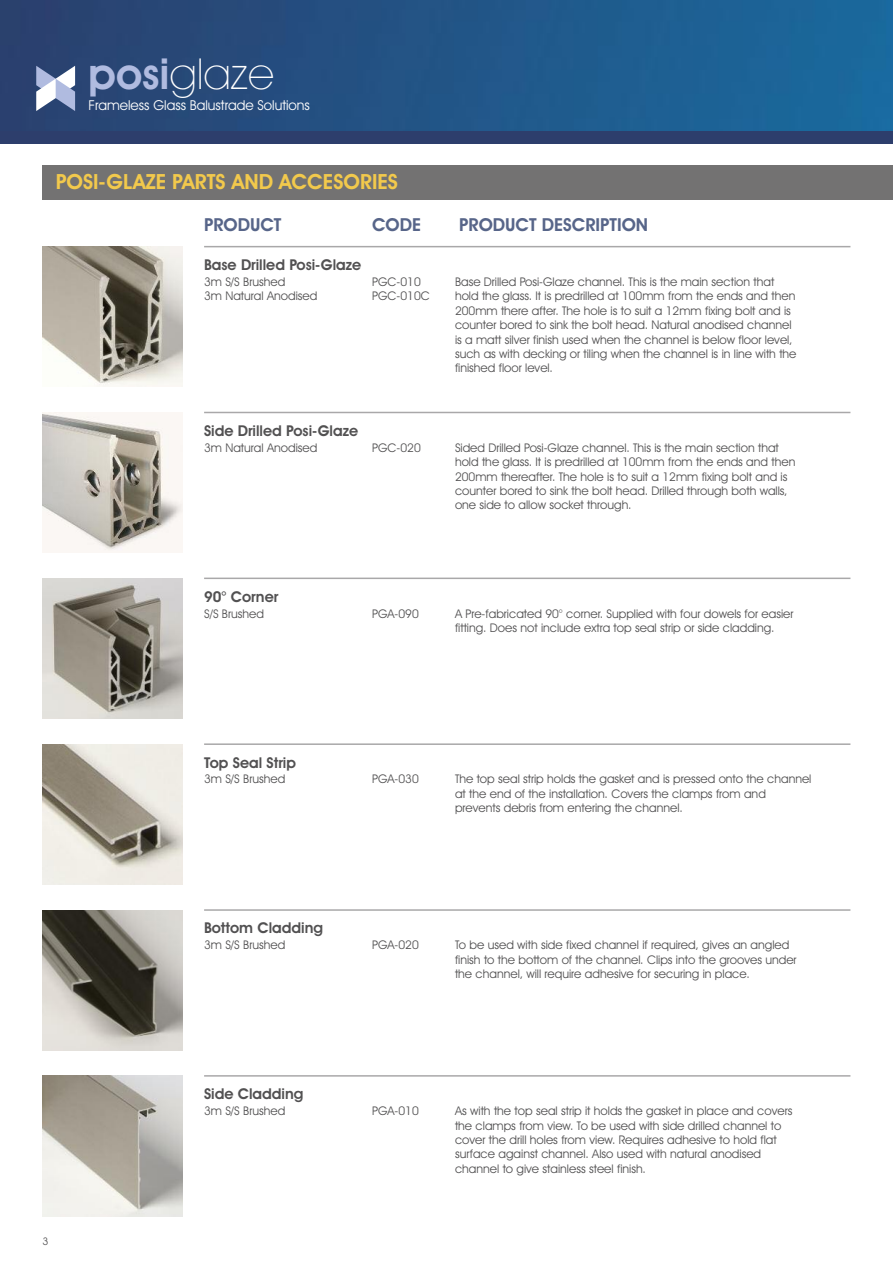
<style>
.page{position:relative;width:893px;height:1263px;background:#fff}
.page>*{position:absolute;margin:0;border:0;box-sizing:border-box;transform-origin:0 0}
.t1{font:200 42.9px "Avant Garde IT Cby BT";color:#fff}
.t2{font:600 21px "Avant Garde IT Cby BT";color:#f2c94c}
.t3{font:600 18px "Avant Garde IT Cby BT";color:#576589}
.t4{font:600 15px "Avant Garde IT Cby BT";color:#525152}
.t5{font:13.65px "Avant Garde IT Cby BT";color:#fff}
.t6{font:12px/14.4px "Avant Garde IT Cby BT";color:#525152}
.t7{font:10.5px "Avant Garde IT Cby BT";color:#525152}
.s1{font-weight:600;color:#b0bbe0}
</style>
<div class="page">
<img style="left:0;top:0;width:893px;height:132px">
<div style="left:0;top:132px;width:893px;height:12px;background:#2d3e6c"></div>
<img style="left:43px;top:1076px;width:140px;height:140px">
<hr style="left:204px;top:1075px;width:646px;height:1px;background:#a9a8a9">
<img style="left:43px;top:247px;width:140px;height:140px">
<img style="left:43px;top:412px;width:140px;height:141px">
<img style="left:43px;top:578px;width:140px;height:141px">
<img style="left:43px;top:744px;width:140px;height:140px">
<img style="left:43px;top:910px;width:140px;height:140px">
<hr style="left:204px;top:246px;width:646px;height:1px;background:#a9a8a9">
<hr style="left:204px;top:412px;width:646px;height:1px;background:#a9a8a9">
<hr style="left:204px;top:578px;width:646px;height:1px;background:#a9a8a9">
<hr style="left:204px;top:743px;width:646px;height:2px;background:#a9a8a9">
<hr style="left:204px;top:909px;width:646px;height:2px;background:#a9a8a9">
<svg style="left:36px;top:66px;width:39px;height:45px"></svg>
<div style="left:43px;top:165px;width:850px;height:34px;background:#737272"></div>
<h1 class="t1" style="left:88px;top:58px;width:187px"><span class="s1">posi</span>glaze</h1>
<p class="t5" style="left:89px;top:100px;width:223px">Frameless Glass Balustrade Solutions</p>
<h2 class="t2" style="left:56px;top:174px;width:344px">POSI-GLAZE PARTS AND ACCESORIES</h2>
<h3 class="t3" style="left:204px;top:218px;width:79px">PRODUCT</h3>
<h3 class="t3" style="left:372px;top:218px;width:50px">CODE</h3>
<h3 class="t3" style="left:459px;top:218px;width:190px">PRODUCT DESCRIPTION</h3>
<p class="t4" style="left:204px;top:259px;width:159px">Base Drilled Posi-Glaze</p>
<p class="t6" style="left:204px;top:275px;width:83px">3m S/S Brushed</p>
<p class="t6" style="left:372px;top:275px;width:50px">PGC-010</p>
<p class="t6" style="left:204px;top:290px;width:115px">3m Natural Anodised</p>
<p class="t6" style="left:372px;top:290px;width:59px">PGC-010C</p>
<p class="t4" style="left:204px;top:425px;width:156px">Side Drilled Posi-Glaze</p>
<p class="t6" style="left:204px;top:441px;width:115px">3m Natural Anodised</p>
<p class="t6" style="left:372px;top:441px;width:50px">PGC-020</p>
<p class="t6" style="left:455px;top:275px;width:343px">Base Drilled Posi-Glaze channel. This is the main section that hold the glass. It is predrilled at 100mm from the ends and then 200mm there after. The hole is to suit a 12mm fixing bolt and is counter bored to sink the bolt head. Natural anodised channel is a matt silver finish used when the channel is below floor level, such as with decking or tiling when the channel is in line with the finished floor level.</p>
<p class="t6" style="left:455px;top:441px;width:342px">Sided Drilled Posi-Glaze channel. This is the main section that hold the glass. It is predrilled at 100mm from the ends and then 200mm thereafter. The hole is to suit a 12mm fixing bolt and is counter bored to sink the bolt head. Drilled through both walls, one side to allow socket through.</p>
<p class="t4" style="left:204px;top:591px;width:76px">90° Corner</p>
<p class="t6" style="left:204px;top:607px;width:61px">S/S Brushed</p>
<p class="t6" style="left:372px;top:607px;width:48px">PGA-090</p>
<p class="t6" style="left:455px;top:607px;width:340px">A Pre-fabricated 90° corner. Supplied with four dowels for easier fitting. Does not include extra top seal strip or side cladding.</p>
<p class="t7" style="left:43px;top:1237px;width:7px">3</p>
<p class="t4" style="left:204px;top:757px;width:93px">Top Seal Strip</p>
<p class="t6" style="left:204px;top:773px;width:83px">3m S/S Brushed</p>
<p class="t6" style="left:372px;top:773px;width:48px">PGA-030</p>
<p class="t6" style="left:455px;top:773px;width:358px">The top seal strip holds the gasket and is pressed onto the channel at the end of the installation. Covers the clamps from and prevents debris from entering the channel.</p>
<p class="t4" style="left:204px;top:923px;width:120px">Bottom Cladding</p>
<p class="t6" style="left:204px;top:939px;width:83px">3m S/S Brushed</p>
<p class="t6" style="left:372px;top:939px;width:48px">PGA-020</p>
<p class="t6" style="left:455px;top:939px;width:343px">To be used with side fixed channel if required, gives an angled finish to the bottom of the channel. Clips into the grooves under the channel, will require adhesive for securing in place.</p>
<p class="t4" style="left:204px;top:1089px;width:101px">Side Cladding</p>
<p class="t6" style="left:204px;top:1105px;width:83px">3m S/S Brushed</p>
<p class="t6" style="left:372px;top:1105px;width:48px">PGA-010</p>
<p class="t6" style="left:455px;top:1105px;width:339px">As with the top seal strip it holds the gasket in place and covers the clamps from view. To be used with side drilled channel to cover the drill holes from view. Requires adhesive to hold flat surface against channel. Also used with natural anodised channel to give stainless steel finish.</p>
</div>
